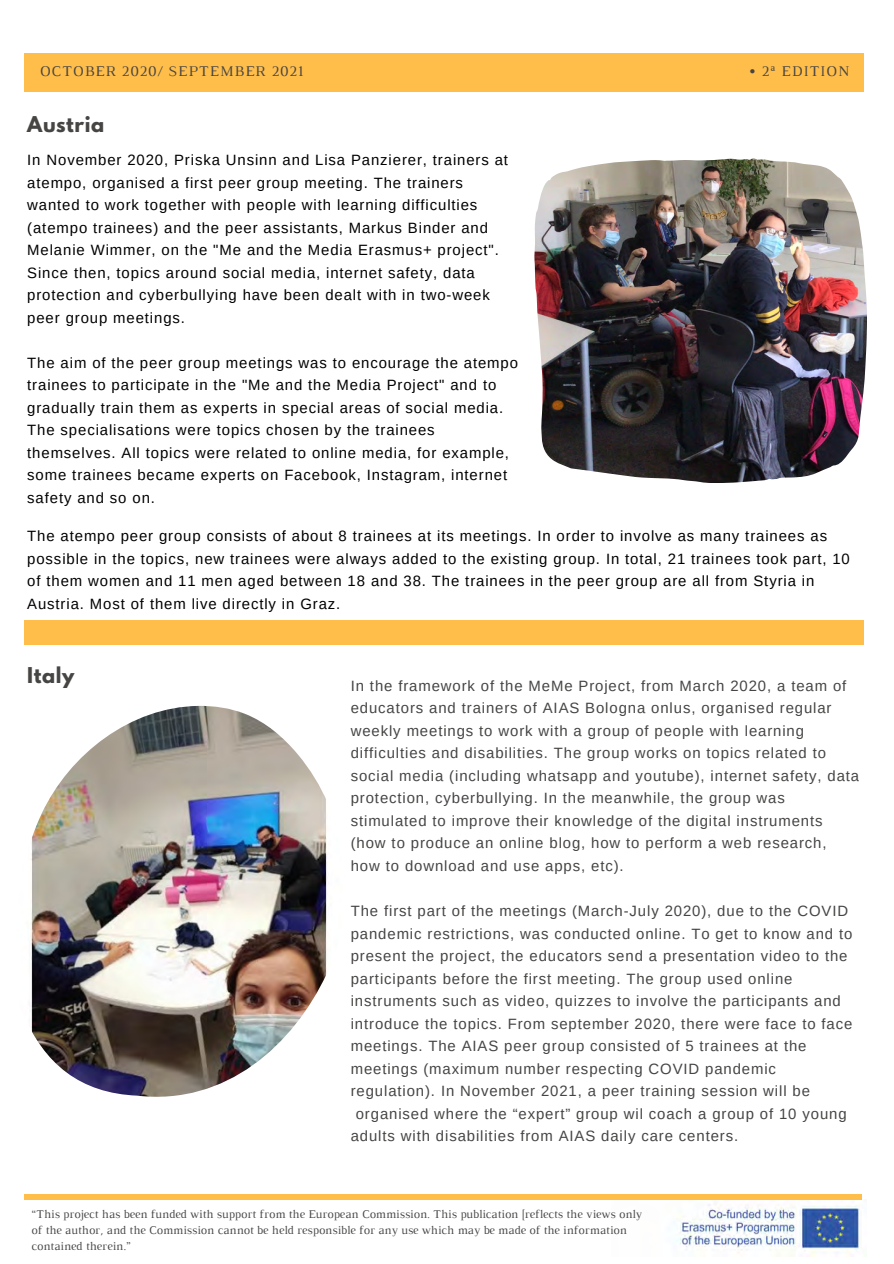
<style>
.page{position:relative;width:894px;height:1264px;background:#fff}
.page>*{position:absolute;margin:0;border:0;box-sizing:border-box;transform-origin:0 0}
.t1{font:700 19.35px "League Spartan";letter-spacing:.03em;color:#464544}
.t2{font:15.15px "Luthier";letter-spacing:.06em;color:#464544}
.t3{font:14.85px/22.5px "Arimo";letter-spacing:.06em;color:#464544}
.t4{font:14.85px/22.5px "Arimo";letter-spacing:.06em;color:#000}
.t5{font:12px "Luthier";color:#464544}
</style>
<div class="page">
<div style="left:24px;top:53px;width:839px;height:39px;background:#ffbd4a"></div>
<div style="left:24px;top:620px;width:839px;height:24px;background:#ffbd4a"></div>
<img style="left:611px;top:1199px;width:251px;height:57px">
<div style="left:24px;top:1194px;width:837px;height:5px;background:#ffbd4a"></div>
<img style="left:534px;top:158px;width:332px;height:325px">
<img style="left:30px;top:706px;width:297px;height:390px">
<p class="t2" style="left:40px;top:66px;width:265px">OCTOBER 2020/ SEPTEMBER 2021</p>
<p class="t2" style="left:748px;top:66px;width:102px">• 2ª EDITION</p>
<p class="t1" style="left:27px;top:115px;width:78px">Austria</p>
<p class="t4" style="left:27px;top:148px;width:482px">In November 2020, Priska Unsinn and Lisa Panzierer, trainers at atempo, organised a first peer group meeting. The trainers wanted to work together with people with learning difficulties (atempo trainees) and the peer assistants, Markus Binder and Melanie Wimmer, on the "Me and the Media Erasmus+ project".<br>Since then, topics around social media, internet safety, data protection and cyberbullying have been dealt with in two-week peer group meetings.</p>
<p class="t4" style="left:27px;top:351px;width:492px">The aim of the peer group meetings was to encourage the atempo trainees to participate in the "Me and the Media Project" and to gradually train them as experts in special areas of social media.<br>The specialisations were topics chosen by the trainees themselves. All topics were related to online media, for example, some trainees became experts on Facebook, Instagram, internet safety and so on.</p>
<p class="t4" style="left:27px;top:525px;width:823px">The atempo peer group consists of about 8 trainees at its meetings. In order to involve as many trainees as possible in the topics, new trainees were always added to the existing group. In total, 21 trainees took part, 10 of them women and 11 men aged between 18 and 38. The trainees in the peer group are all from Styria in Austria. Most of them live directly in Graz.</p>
<p class="t1" style="left:27px;top:665px;width:48px">Italy</p>
<p class="t3" style="left:350px;top:674px;width:510px">In the framework of the MeMe Project, from March 2020, a team of educators and trainers of AIAS Bologna onlus, organised regular weekly meetings to work with a group of people with learning difficulties and disabilities. The group works on topics related to social media (including whatsapp and youtube), internet safety, data protection, cyberbullying. In the meanwhile, the group was stimulated to improve their knowledge of the digital instruments (how to produce an online blog, how to perform a web research, how to download and use apps, etc).</p>
<p class="t3" style="left:350px;top:899px;width:499px">The first part of the meetings (March-July 2020), due to the COVID</p>
<p class="t3" style="left:350px;top:922px;width:503px">pandemic restrictions, was conducted online. To get to know and to</p>
<p class="t3" style="left:350px;top:944px;width:498px">present the project, the educators send a presentation video to the</p>
<p class="t3" style="left:350px;top:967px;width:443px">participants before the first meeting. The group used online</p>
<p class="t3" style="left:350px;top:989px;width:491px">instruments such as video, quizzes to involve the participants and</p>
<p class="t3" style="left:350px;top:1012px;width:503px">introduce the topics. From september 2020, there were face to face</p>
<p class="t3" style="left:350px;top:1034px;width:457px">meetings. The AIAS peer group consisted of 5 trainees at the</p>
<p class="t3" style="left:350px;top:1057px;width:426px">meetings (maximum number respecting COVID pandemic</p>
<p class="t3" style="left:350px;top:1079px;width:460px">regulation). In November 2021, a peer training session will be</p>
<p class="t3" style="left:355px;top:1102px;width:492px">organised where the “expert” group wil coach a group of 10 young</p>
<p class="t3" style="left:350px;top:1124px;width:389px">adults with disabilities from AIAS daily care centers.</p>
<p class="t5" style="left:32px;top:1209px;width:612px">“This project has been funded with support from the European Commission. This publication [reflects the views only</p>
<p class="t5" style="left:32px;top:1225px;width:596px">of the author, and the Commission cannot be held responsible for any use which may be made of the information</p>
<p class="t5" style="left:32px;top:1241px;width:100px">contained therein.”</p>
</div>
